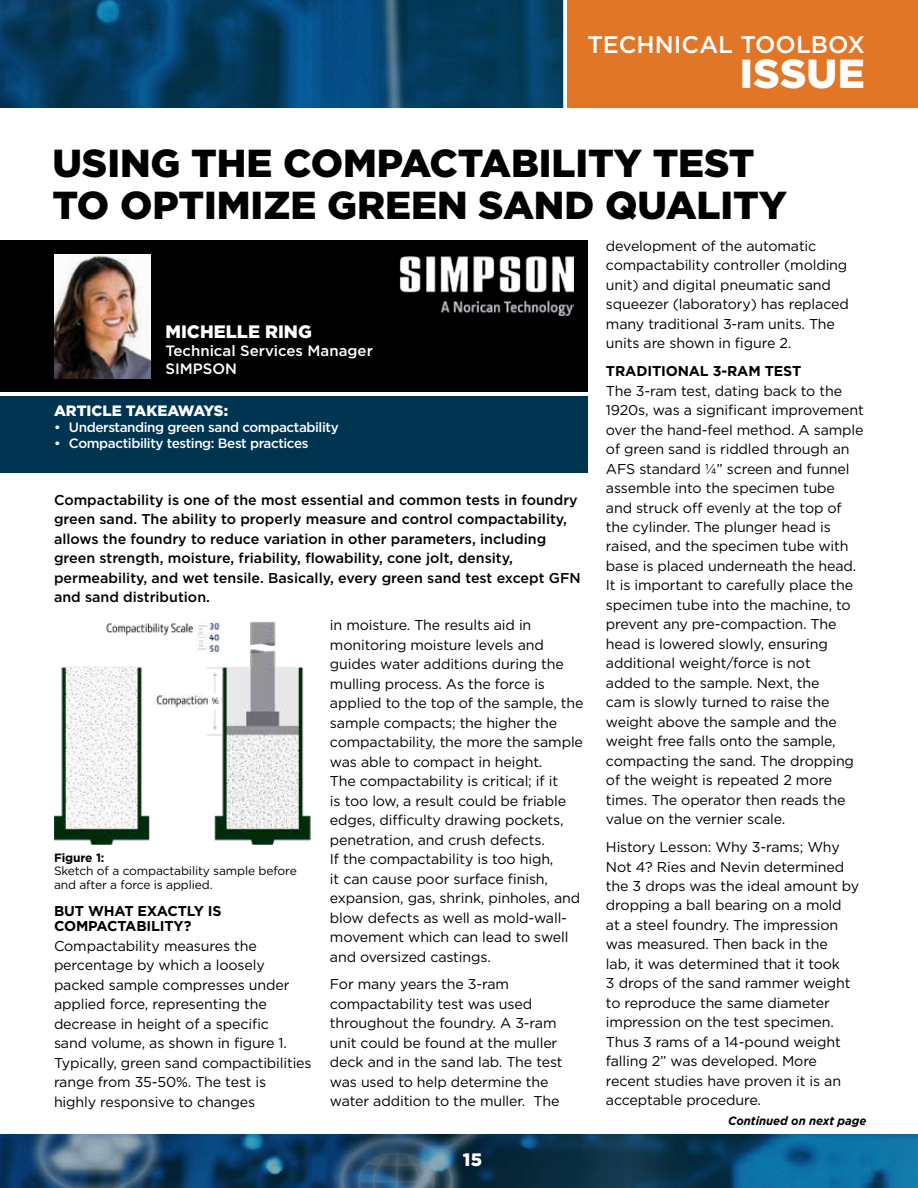
<style>
.page{position:relative;width:918px;height:1188px;background:#fff}
.page>*{position:absolute;margin:0;border:0;box-sizing:border-box;transform-origin:0 0}
.t1{font:900 40.5px "Gotham";letter-spacing:.005em;color:#fff}
.t2{font:900 39px/42px "Gotham";color:#000}
.t3{font:500 24px "Gotham";color:#fff}
.t4{font:900 18px "Gotham";color:#fff}
.t5{font:500 15px/18px "Gotham";color:#fff}
.t6{font:900 15px "Gotham";color:#fff}
.t7{font:14.25px/19.5px "Gotham";letter-spacing:-.01em;color:#000}
.t8{font:500 14.25px/19.5px "Gotham";color:#000}
.t9{font:700 14.25px/15px "Gotham";letter-spacing:-.01em;color:#000}
.t10{font:500 13.5px "Gotham";letter-spacing:-.03em;color:#fff}
.t11{font:12px/13.5px "Gotham";letter-spacing:-.01em;color:#000}
.t12{font:italic 700 12px "Gotham";color:#000;scale:.95 1}
.t13{font:700 12px "Gotham";letter-spacing:-.01em;color:#000}
</style>
<div class="page">
<hr style="left:0;top:274px;width:1px;height:730px;background:#002f67">
<div style="left:0;top:396px;width:588px;height:76px;background:#003451"></div>
<div style="left:0;top:240px;width:588px;height:152px;background:#000"></div>
<img style="left:54px;top:255px;width:97px;height:124px">
<img style="left:399px;top:256px;width:175px;height:60px">
<img style="left:54px;top:621px;width:257px;height:224px">
<img style="left:106px;top:622px;width:86px;height:15px">
<img style="left:196px;top:622px;width:26px;height:31px">
<img style="left:203px;top:666px;width:18px;height:75px">
<img style="left:155px;top:694px;width:54px;height:14px">
<img style="left:0;top:0;width:563px;height:108px">
<img style="left:0;top:1135px;width:918px;height:53px">
<div style="left:567px;top:0;width:351px;height:108px;background:#e17627"></div>
<h3 class="t3" style="left:588px;top:29px;width:279px">TECHNICAL TOOLBOX</h3>
<h1 class="t1" style="left:740px;top:46px;width:126px">ISSUE</h1>
<h2 class="t2" style="left:52px;top:141px;width:736px">USING THE COMPACTABILITY TEST<br>TO OPTIMIZE GREEN SAND QUALITY</h2>
<p class="t4" style="left:165px;top:319px;width:148px">MICHELLE RING</p>
<p class="t5" style="left:165px;top:341px;width:209px">Technical Services Manager<br>SIMPSON</p>
<p class="t6" style="left:54px;top:400px;width:176px">ARTICLE TAKEAWAYS:</p>
<p class="t10" style="left:54px;top:418px;width:286px">• Understanding green sand compactability</p>
<p class="t10" style="left:54px;top:434px;width:256px">• Compactibility testing: Best practices</p>
<p class="t8" style="left:54px;top:490px;width:528px">Compactability is one of the most essential and common tests in foundry green sand. The ability to properly measure and control compactability, allows the foundry to reduce variation in other parameters, including green strength, moisture, friability, flowability, cone jolt, density, permeability, and wet tensile. Basically, every green sand test except GFN and sand distribution.</p>
<p class="t13" style="left:54px;top:849px;width:52px">Figure 1:</p>
<p class="t11" style="left:54px;top:864px;width:244px">Sketch of a compactability sample before and after a force is applied.</p>
<p class="t9" style="left:54px;top:904px;width:169px">BUT WHAT EXACTLY IS<br>COMPACTABILITY?</p>
<p class="t7" style="left:54px;top:936px;width:259px">Compactability measures the percentage by which a loosely packed sample compresses under applied force, representing the decrease in height of a specific<br>sand volume, as shown in figure 1.<br>Typically, green sand compactibilities range from 35-50%. The test is highly responsive to changes</p>
<p class="t7" style="left:330px;top:615px;width:255px">in moisture. The results aid in monitoring moisture levels and guides water additions during the mulling process. As the force is applied to the top of the sample, the sample compacts; the higher the compactability, the more the sample was able to compact in height.<br>The compactability is critical; if it<br>is too low, a result could be friable edges, difficulty drawing pockets, penetration, and crush defects.<br>If the compactability is too high,<br>it can cause poor surface finish, expansion, gas, shrink, pinholes, and blow defects as well as mold-wall&shy;movement which can lead to swell and oversized castings.</p>
<p class="t7" style="left:330px;top:974px;width:234px">For many years the 3-ram compactability test was used throughout the foundry. A 3-ram unit could be found at the muller deck and in the sand lab. The test was used to help determine the water addition to the muller. The</p>
<p class="t4" style="left:463px;top:1147px;width:21px">15</p>
<p class="t7" style="left:606px;top:236px;width:244px">development of the automatic compactability controller (molding unit) and digital pneumatic sand squeezer (laboratory) has replaced many traditional 3-ram units. The units are shown in figure 2.</p>
<p class="t9" style="left:606px;top:363px;width:197px">TRADITIONAL 3-RAM TEST</p>
<p class="t7" style="left:606px;top:380px;width:259px">The 3-ram test, dating back to the 1920s, was a significant improvement over the hand-feel method. A sample of green sand is riddled through an AFS standard ¼” screen and funnel assemble into the specimen tube and struck off evenly at the top of the cylinder. The plunger head is raised, and the specimen tube with base is placed underneath the head.<br>It is important to carefully place the specimen tube into the machine, to prevent any pre-compaction. The head is lowered slowly, ensuring additional weight/force is not<br>added to the sample. Next, the<br>cam is slowly turned to raise the weight above the sample and the weight free falls onto the sample, compacting the sand. The dropping of the weight is repeated 2 more times. The operator then reads the value on the vernier scale.</p>
<p class="t7" style="left:606px;top:837px;width:255px">History Lesson: Why 3-rams; Why<br>Not 4? Ries and Nevin determined the 3 drops was the ideal amount by dropping a ball bearing on a mold<br>at a steel foundry. The impression was measured. Then back in the<br>lab, it was determined that it took<br>3 drops of the sand rammer weight to reproduce the same diameter impression on the test specimen.<br>Thus 3 rams of a 14-pound weight falling 2” was developed. More recent studies have proven it is an acceptable procedure.</p>
<p class="t12" style="left:728px;top:1113px;width:147px">Continued on next page</p>
</div>
